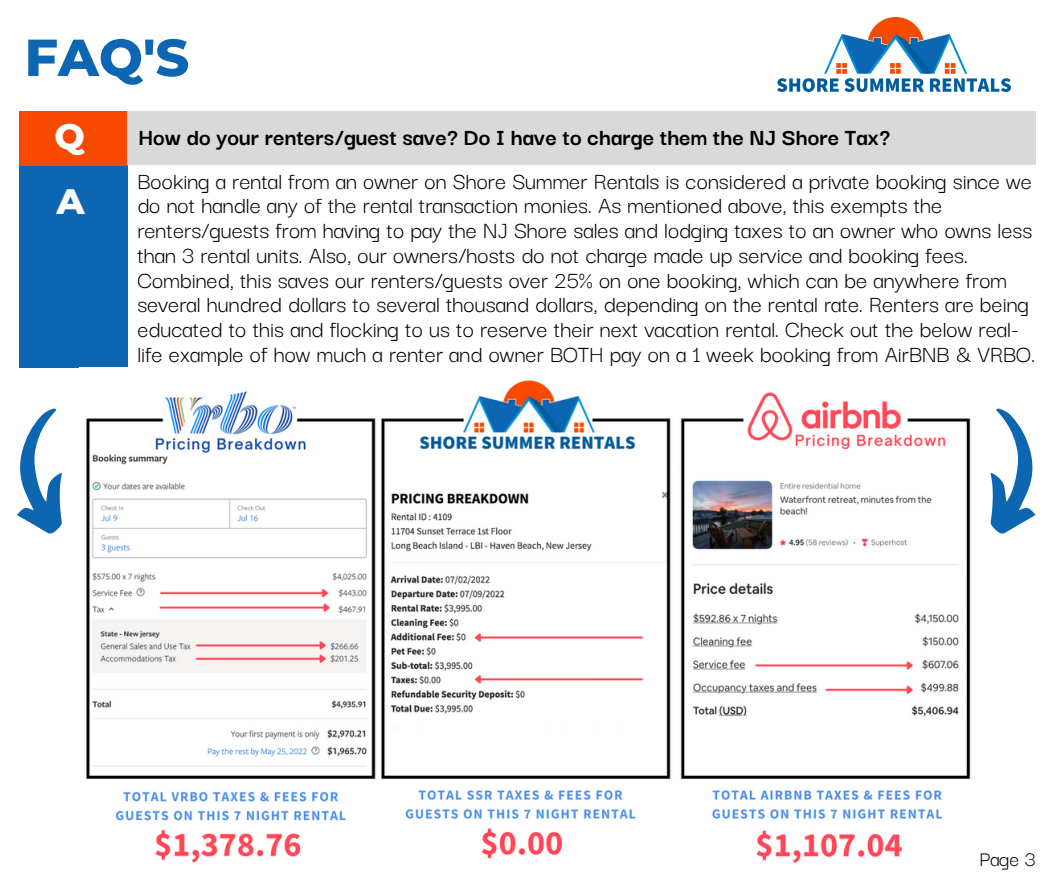
<style>
.page{position:relative;width:1058px;height:887px;background:#fff}
.page>*{position:absolute;margin:0;border:0;box-sizing:border-box;transform-origin:0 0}
.t1{font:800 52.05px "Montserrat";color:#0d66b2}
.t2{font:800 36px "Montserrat";color:#fff}
.t3{font:25.05px/24.8px "Darker Grotesque";color:#000}
.t4{font:700 25.05px "Darker Grotesque";color:#000}
.t5{font:22.2px "Darker Grotesque";color:#000}
</style>
<div class="page">
<img style="left:777px;top:17px;width:233px;height:75px">
<div style="left:19px;top:166px;width:108px;height:201px;background:#0d66b2"></div>
<div style="left:19px;top:112px;width:108px;height:54px;background:#f74a00"></div>
<div style="left:127px;top:112px;width:908px;height:53px;background:#d9d9d9"></div>
<img style="left:86px;top:380px;width:885px;height:484px">
<svg style="left:990px;top:408px;width:45px;height:126px"></svg>
<svg style="left:17px;top:408px;width:45px;height:126px"></svg>
<h1 class="t1" style="left:25px;top:26px;width:166px">FAQ'S</h1>
<h2 class="t2" style="left:54px;top:114px;width:32px">Q</h2>
<p class="t4" style="left:139px;top:119px;width:753px">How do your renters/guest save? Do I have to charge them the NJ Shore Tax?</p>
<h2 class="t2" style="left:57px;top:179px;width:30px">A</h2>
<p class="t3" style="left:137px;top:167px;width:899px">Booking a rental from an owner on Shore Summer Rentals is considered a private booking since we do not handle any of the rental transaction monies. As mentioned above, this exempts the renters/guests from having to pay the NJ Shore sales and lodging taxes to an owner who owns less than 3 rental units. Also, our owners/hosts do not charge made up service and booking fees.<br>Combined, this saves our renters/guests over 25% on one booking, which can be anywhere from several hundred dollars to several thousand dollars, depending on the rental rate. Renters are being educated to this and flocking to us to reserve their next vacation rental. Check out the below real&shy;life example of how much a renter and owner BOTH pay on a 1 week booking from AirBNB &amp; VRBO.</p>
<p class="t5" style="left:979px;top:842px;width:57px">Page 3</p>
</div>
